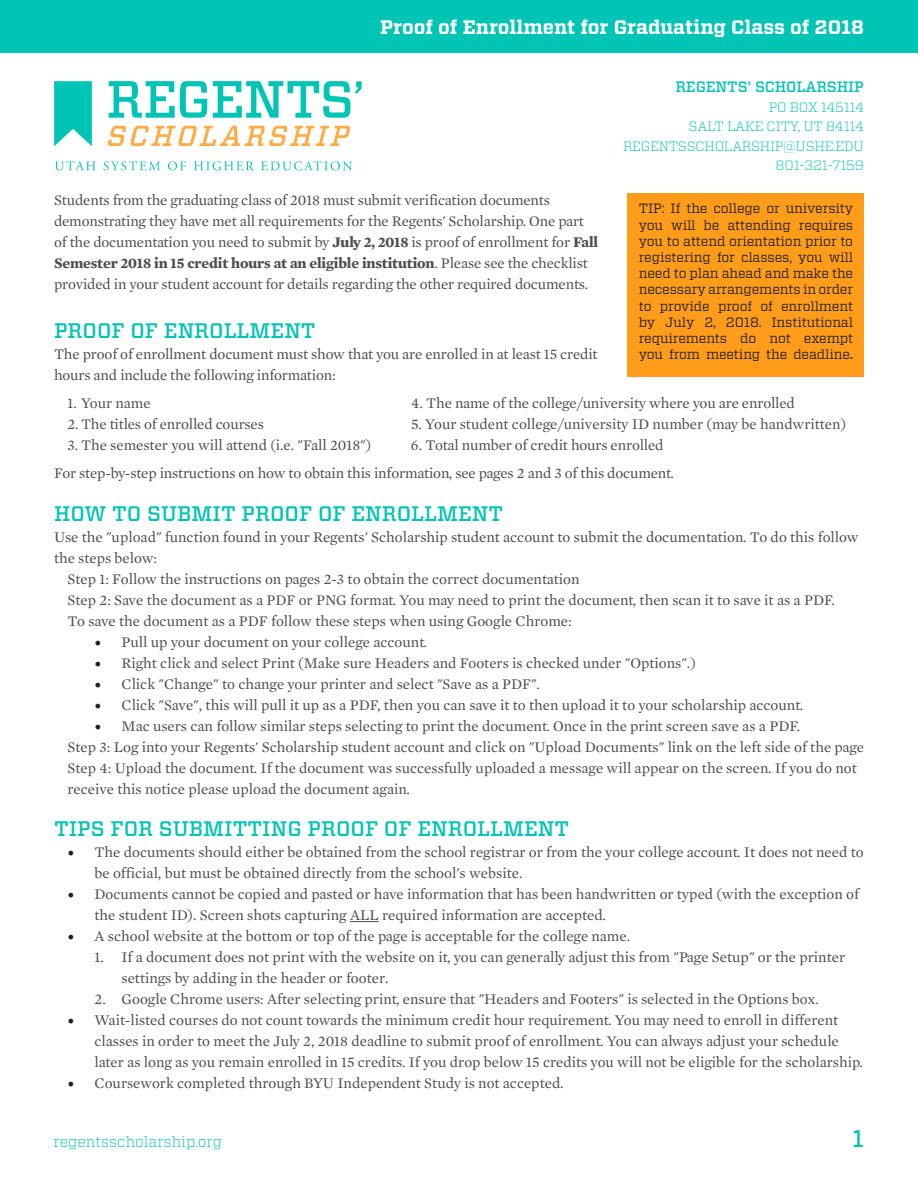
<style>
.page{position:relative;width:918px;height:1188px;background:#fff}
.page>*{position:absolute;margin:0;border:0;box-sizing:border-box;transform-origin:0 0}
.t1{font:500 24px "Vitesse";color:#00c4b4}
.t2{font:500 21px "Vitesse";color:#00c4b4}
.t3{font:700 19.5px "Vitesse";color:#fff}
.t4{font:300 18px "Vitesse";color:#fff}
.t5{font:15px/21px "Mercury Text G1 Roman";color:#4b4c4d}
.t6{font:300 15px "Vitesse";color:#00c4b4}
.t7{font:500 15px "Vitesse";letter-spacing:-.01em;color:#00c4b4}
.Paragraph_Style_1{font:13.5px/16.2px "Vitesse";letter-spacing:-.01em;color:#231f20;text-align:justify}
.t8{font:300 13.5px "Vitesse";letter-spacing:-.02em;color:#00c4b4}
.s1{font-weight:500}
.s2{font-family:"Mercury Text G1";font-weight:700}
.s3{font-family:"Minion Pro";font-size:18px;color:#231f20}
</style>
<div class="page">
<svg style="left:109px;top:81px;width:98px;height:37px"></svg>
<svg style="left:213px;top:81px;width:149px;height:37px"></svg>
<svg style="left:108px;top:126px;width:242px;height:20px"></svg>
<svg style="left:54px;top:81px;width:38px;height:65px;background:#23ccbe"></svg>
<svg style="left:55px;top:161px;width:41px;height:9px"></svg>
<svg style="left:104px;top:161px;width:56px;height:9px"></svg>
<svg style="left:168px;top:161px;width:18px;height:9px"></svg>
<svg style="left:194px;top:161px;width:60px;height:9px"></svg>
<svg style="left:261px;top:161px;width:91px;height:9px"></svg>
<div style="left:0;top:0;width:918px;height:53px;background:#00c4b4"></div>
<svg style="left:350px;top:921px;width:29px;height:1px"></svg>
<div style="left:628px;top:193px;width:236px;height:184px;background:#ff9d1b"></div>
<p class="t3" style="left:380px;top:15px;width:485px">Proof of Enrollment for Graduating Class of 2018</p>
<p class="t4" style="left:616px;top:15px;width:249px">Frequently Asked Questions</p>
<p class="t7" style="left:675px;top:77px;width:190px">REGENTS’ SCHOLARSHIP</p>
<p class="t8" style="left:769px;top:98px;width:97px">PO BOX 145114</p>
<p class="t8" style="left:689px;top:117px;width:177px">SALT LAKE CITY, UT 84114</p>
<p class="t8" style="left:623px;top:137px;width:242px">REGENTSSCHOLARSHIP@USHE.EDU</p>
<p class="t8" style="left:776px;top:156px;width:90px">801-321-7159</p>
<p class="Paragraph_Style_1" style="left:639px;top:200px;width:216px">TIP: If the college or university you will be attending requires you to attend orientation prior to registering for classes, you will need to plan ahead and make the necessary arrangements in order to provide proof of enrollment by July 2, 2018. Institutional requirements do not exempt you from meeting the deadline<span class="s1">.</span></p>
<p class="t5" style="left:54px;top:190px;width:546px">Students from the graduating class of 2018 must submit verification documents demonstrating they have met all requirements for the Regents' Scholarship. One part of the documentation you need to submit by <span class="s2">July 2, 2018</span> is proof of enrollment for <span class="s2">Fall Semester 2018 in 15 credit hours at an eligible institution</span>. Please see the checklist provided in your student account for details regarding the other required documents.</p>
<p class="t2" style="left:54px;top:317px;width:263px">PROOF OF ENROLLMENT</p>
<p class="t5" style="left:54px;top:344px;width:545px">The proof of enrollment document must show that you are enrolled in at least 15 credit hours and include the following information:</p>
<p class="t5" style="left:68px;top:392px;width:85px">1. Your name</p>
<p class="t5" style="left:411px;top:392px;width:385px">4. The name of the college/university where you are enrolled</p>
<p class="t5" style="left:68px;top:413px;width:198px">2. The titles of enrolled courses</p>
<p class="t5" style="left:411px;top:413px;width:437px">5. Your student college/university ID number (may be handwritten)</p>
<p class="t5" style="left:68px;top:434px;width:305px">3. The semester you will attend (i.e. "Fall 2018")</p>
<p class="t5" style="left:411px;top:434px;width:254px">6. Total number of credit hours enrolled</p>
<p class="t5" style="left:54px;top:462px;width:621px">For step-by-step instructions on how to obtain this information, see pages 2 and 3 of this document.</p>
<p class="t2" style="left:54px;top:500px;width:451px">HOW TO SUBMIT PROOF OF ENROLLMENT</p>
<p class="t5" style="left:54px;top:527px;width:806px">Use the "upload" function found in your Regents' Scholarship student account to submit the documentation. To do this follow the steps below:</p>
<p class="t5" style="left:68px;top:569px;width:514px">Step 1: Follow the instructions on pages 2-3 to obtain the correct documentation</p>
<p class="t5" style="left:68px;top:590px;width:769px">Step 2: Save the document as a PDF or PNG format. You may need to print the document, then scan it to save it as a PDF.</p>
<p class="t5" style="left:68px;top:611px;width:506px">To save the document as a PDF follow these steps when using Google Chrome:</p>
<p class="t5" style="left:94px;top:632px;width:334px"><span class="s3">•</span> Pull up your document on your college account.</p>
<p class="t5" style="left:94px;top:653px;width:603px"><span class="s3">•</span> Right click and select Print (Make sure Headers and Footers is checked under "Options".)</p>
<p class="t5" style="left:94px;top:674px;width:447px"><span class="s3">•</span> Click "Change" to change your printer and select "Save as a PDF".</p>
<p class="t5" style="left:94px;top:695px;width:710px"><span class="s3">•</span> Click "Save", this will pull it up as a PDF, then you can save it to then upload it to your scholarship account.</p>
<p class="t5" style="left:94px;top:716px;width:707px"><span class="s3">•</span> Mac users can follow similar steps selecting to print the document. Once in the print screen save as a PDF.</p>
<p class="t5" style="left:68px;top:737px;width:798px">Step 3: Log into your Regents' Scholarship student account and click on "Upload Documents" link on the left side of the page</p>
<p class="t5" style="left:68px;top:758px;width:791px">Step 4: Upload the document. If the document was successfully uploaded a message will appear on the screen. If you do not receive this notice please upload the document again.</p>
<p class="t2" style="left:54px;top:815px;width:517px">TIPS FOR SUBMITTING PROOF OF ENROLLMENT</p>
<p class="t5" style="left:94px;top:842px;width:771px;text-indent:-27px"><span class="s3">•</span> The documents should either be obtained from the school registrar or from the your college account. It does not need to be official, but must be obtained directly from the school's website.</p>
<p class="t5" style="left:94px;top:884px;width:766px;text-indent:-27px"><span class="s3">•</span> Documents cannot be copied and pasted or have information that has been handwritten or typed (with the exception of the student ID). Screen shots capturing ALL required information are accepted.</p>
<p class="t5" style="left:68px;top:926px;width:564px"><span class="s3">•</span> A school website at the bottom or top of the page is acceptable for the college name.</p>
<p class="t5" style="left:122px;top:947px;width:725px;text-indent:-27px">1. If a document does not print with the website on it, you can generally adjust this from "Page Setup" or the printer settings by adding in the header or footer.</p>
<p class="t5" style="left:94px;top:989px;width:726px">2. Google Chrome users: After selecting print, ensure that "Headers and Footers" is selected in the Options box.</p>
<p class="t5" style="left:94px;top:1010px;width:770px;text-indent:-27px"><span class="s3">•</span> Wait-listed courses do not count towards the minimum credit hour requirement. You may need to enroll in different classes in order to meet the July 2, 2018 deadline to submit proof of enrollment. You can always adjust your schedule later as long as you remain enrolled in 15 credits. If you drop below 15 credits you will not be eligible for the scholarship.</p>
<p class="t5" style="left:68px;top:1073px;width:498px"><span class="s3">•</span> Coursework completed through BYU Independent Study is not accepted.</p>
<p class="t6" style="left:54px;top:1132px;width:170px">regentsscholarship.org</p>
<h1 class="t1" style="left:852px;top:1123px;width:13px">1</h1>
</div>
